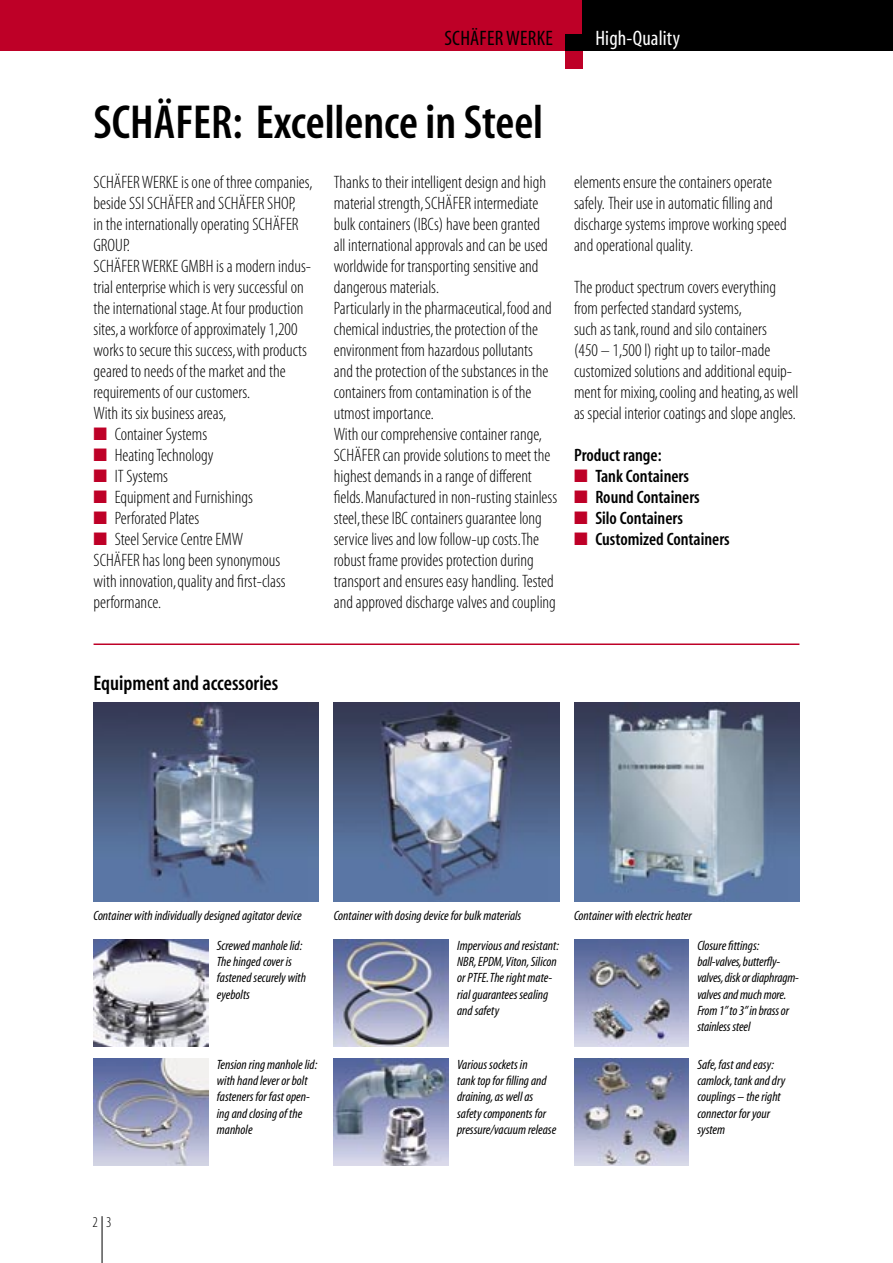
<style>
.page{position:relative;width:893px;height:1263px;background:#fff}
.page>*{position:absolute;margin:0;border:0;box-sizing:border-box;transform-origin:0 0}
.t1{font:48px "Myriad MM 565 300";color:#000}
.t2{font:21px "Myriad MM 565 300";color:#000}
.t3{font:21px "Myriad MM 400 300";letter-spacing:.01em;color:#000}
.t4{font:21px "Myriad MM 400 300";letter-spacing:.01em;color:#fff}
.t5{font:18px/21px "Myriad MM 215 300";color:#000}
.t6{font:18px/21px "Myriad MM 565 300";color:#000}
.t7{font:15px "Myriad MM 215 300";color:#000}
.t8{font:13.5px/16.2px "Myriad MM It 400 300";color:#000}
.s1{font-family:"Zapf Dingbits";color:#be0027}
</style>
<div class="page">
<div style="left:0;top:0;width:583px;height:51px;background:#be0027"></div>
<div style="left:583px;top:0;width:310px;height:51px;background:#000"></div>
<div style="left:566px;top:34px;width:17px;height:17px;background:#000"></div>
<div style="left:566px;top:51px;width:17px;height:17px;background:#be0027"></div>
<img style="left:574px;top:1059px;width:115px;height:106px">
<img style="left:334px;top:940px;width:115px;height:106px">
<img style="left:574px;top:940px;width:115px;height:106px">
<img style="left:94px;top:940px;width:114px;height:106px">
<img style="left:94px;top:1059px;width:114px;height:106px">
<img style="left:334px;top:1059px;width:115px;height:106px">
<hr style="left:102px;top:1216px;width:1px;height:47px;background:#000">
<img style="left:94px;top:703px;width:225px;height:198px">
<img style="left:334px;top:703px;width:225px;height:198px">
<img style="left:574px;top:703px;width:225px;height:198px">
<hr style="left:94px;top:643px;width:705px;height:2px;background:#be0027">
<p class="t3" style="left:444px;top:28px;width:110px">SCHÄFER WERKE</p>
<p class="t4" style="left:595px;top:28px;width:86px">High-Quality</p>
<h1 class="t1" style="left:94px;top:99px;width:451px">SCHÄFER: Excellence in Steel</h1>
<p class="t5" style="left:334px;top:172px;width:225px">Thanks to their intelligent design and high material strength, SCHÄFER intermediate bulk containers (IBCs) have been granted<br>all international approvals and can be used worldwide for transporting sensitive and dangerous materials.<br>Particularly in the pharmaceutical, food and chemical industries, the protection of the environment from hazardous pollutants<br>and the protection of the substances in the containers from contamination is of the utmost importance.<br>With our comprehensive container range, SCHÄFER can provide solutions to meet the highest demands in a range of different fields. Manufactured in non-rusting stainless steel, these IBC containers guarantee long service lives and low follow-up costs.The robust frame provides protection during transport and ensures easy handling. Tested and approved discharge valves and coupling</p>
<p class="t5" style="left:94px;top:172px;width:220px">SCHÄFER WERKE is one of three companies, beside SSI SCHÄFER and SCHÄFER SHOP,<br>in the internationally operating SCHÄFER<br>GROUP.<br>SCHÄFER WERKE GMBH is a modern indus&shy;trial enterprise which is very successful on the international stage. At four production sites, a workforce of approximately 1,200 works to secure this success, with products geared to needs of the market and the requirements of our customers.<br>With its six business areas,<br><span class="s1">N</span> Container Systems<br><span class="s1">N</span> Heating Technology<br><span class="s1">N</span> IT Systems<br><span class="s1">N</span> Equipment and Furnishings<br><span class="s1">N</span> Perforated Plates<br><span class="s1">N</span> Steel Service Centre EMW<br>SCHÄFER has long been synonymous<br>with innovation, quality and first-class performance.</p>
<p class="t5" style="left:574px;top:172px;width:214px">elements ensure the containers operate safely. Their use in automatic filling and discharge systems improve working speed and operational quality.</p>
<p class="t5" style="left:574px;top:277px;width:226px">The product spectrum covers everything from perfected standard systems,<br>such as tank, round and silo containers<br>(450 – 1,500 l) right up to tailor-made customized solutions and additional equip&shy;ment for mixing, cooling and heating, as well as special interior coatings and slope angles.</p>
<p class="t6" style="left:574px;top:445px;width:157px">Product range:<br><span class="s1">N</span> Tank Containers<br><span class="s1">N</span> Round Containers<br><span class="s1">N</span> Silo Containers<br><span class="s1">N</span> Customized Containers</p>
<p class="t2" style="left:94px;top:673px;width:186px">Equipment and accessories</p>
<p class="t8" style="left:94px;top:908px;width:210px">Container with individually designed agitator device</p>
<p class="t8" style="left:334px;top:908px;width:189px">Container with dosing device for bulk materials</p>
<p class="t8" style="left:574px;top:908px;width:119px">Container with electric heater</p>
<p class="t7" style="left:92px;top:1215px;width:21px">2 3</p>
<p class="t8" style="left:217px;top:938px;width:91px">Screwed manhole lid:<br>The hinged cover is fastened securely with eyebolts</p>
<p class="t8" style="left:217px;top:1057px;width:102px">Tension ring manhole lid: with hand lever or bolt fasteners for fast open&shy;ing and closing of the manhole</p>
<p class="t8" style="left:457px;top:938px;width:103px">Impervious and resistant:<br>NBR, EPDM, Viton, Silicon or PTFE. The right mate&shy;rial guarantees sealing and safety</p>
<p class="t8" style="left:457px;top:1057px;width:101px">Various sockets in<br>tank top for filling and draining, as well as safety components for pressure/vacuum release</p>
<p class="t8" style="left:697px;top:938px;width:103px">Closure fittings: ball-valves, butterfly&shy;valves, disk or diaphragm&shy;valves and much more.<br>From 1” to 3” in brass or stainless steel</p>
<p class="t8" style="left:697px;top:1057px;width:89px">Safe, fast and easy: camlock, tank and dry couplings – the right connector for your system</p>
</div>
